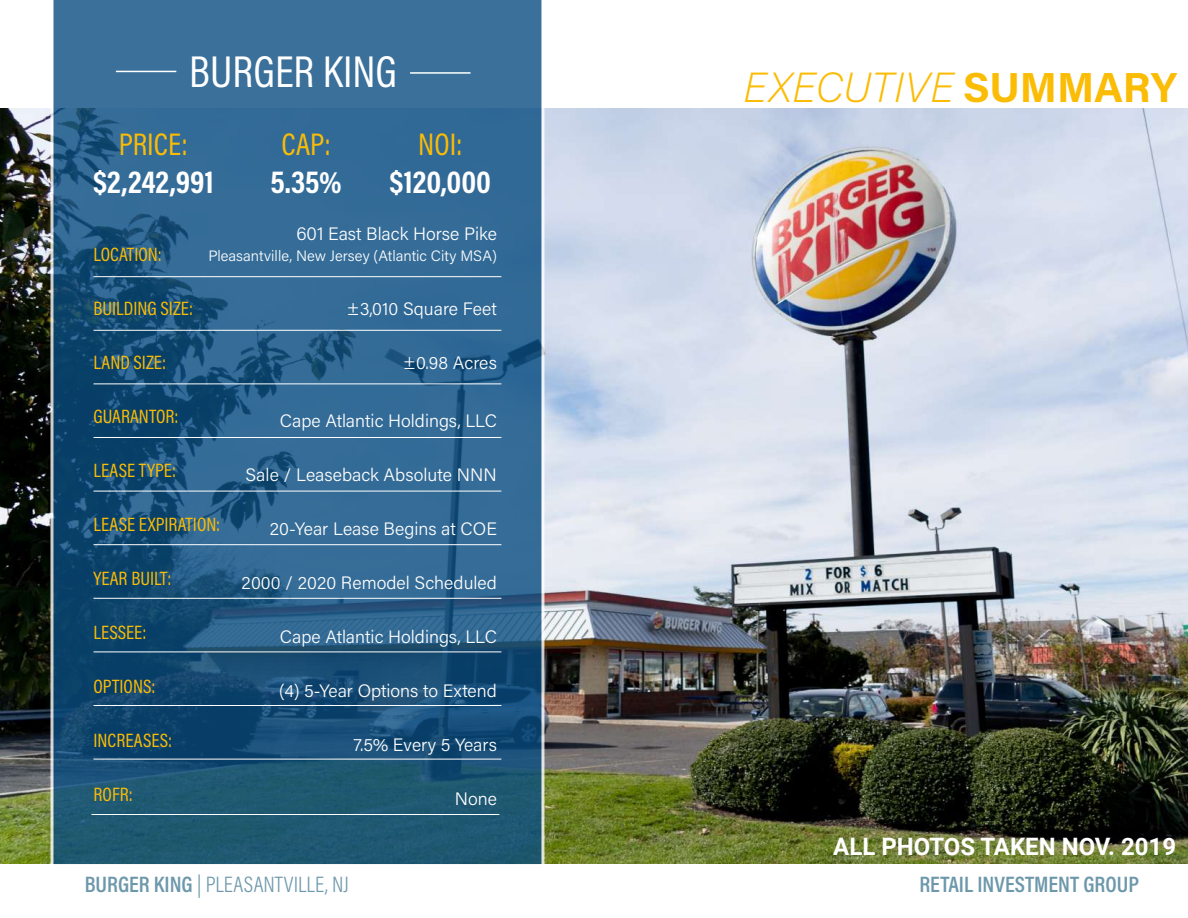
<style>
.page{position:relative;width:1188px;height:918px;background:#fff}
.page>*{position:absolute;margin:0;border:0;box-sizing:border-box;transform-origin:0 0}
.t1{font:45px "Acumin Pro Cond";color:#fff}
.t2{font:italic 200 42px "Acumin Pro";letter-spacing:.015em;color:#fbbc05}
.t3{font:700 31.5px "Acumin Pro Cond";color:#fff}
.t4{font:31.5px "Acumin Pro Cond";color:#fbbc05}
.t5{font:700 24px "Roboto";color:#fff}
.t6{font:300 22.5px "Acumin Pro Cond";letter-spacing:.005em;color:#6d98ab}
.t7{font:600 22.5px "Acumin Pro Cond";color:#6d98ab}
.t8{font:19.5px "Acumin Pro Cond";color:#fbbc05}
.t9{font:300 18px "Acumin Pro";color:#fff}
.t10{font:300 15px "Acumin Pro";color:#fff}
.s1{font-weight:600}
.s2{font-weight:700;font-style:normal}
</style>
<div class="page">
<img style="left:0;top:109px;width:1188px;height:755px">
<svg style="left:50px;top:0;width:494px;height:865px;background:#2a6088"></svg>
<hr style="left:116px;top:71px;width:60px;height:1px;background:#fff">
<hr style="left:410px;top:72px;width:61px;height:2px;background:#fff">
<hr style="left:94px;top:276px;width:407px;height:1px;background:#fff">
<hr style="left:94px;top:330px;width:407px;height:1px;background:#fff">
<hr style="left:94px;top:384px;width:407px;height:1px;background:#fff">
<hr style="left:94px;top:437px;width:407px;height:1px;background:#fff">
<hr style="left:94px;top:491px;width:407px;height:1px;background:#fff">
<hr style="left:94px;top:544px;width:407px;height:1px;background:#fff">
<hr style="left:94px;top:598px;width:407px;height:1px;background:#fff">
<hr style="left:94px;top:652px;width:407px;height:1px;background:#fff">
<hr style="left:94px;top:705px;width:407px;height:1px;background:#fff">
<hr style="left:94px;top:759px;width:407px;height:1px;background:#fff">
<hr style="left:92px;top:814px;width:407px;height:1px;background:#fff">
<h1 class="t1" style="left:189px;top:42px;width:209px">BURGER KING</h1>
<h3 class="t4" style="left:119px;top:124px;width:71px">PRICE:</h3>
<h3 class="t3" style="left:93px;top:161px;width:122px">$2,242,991</h3>
<h3 class="t4" style="left:282px;top:124px;width:51px">CAP:</h3>
<h3 class="t3" style="left:270px;top:161px;width:73px">5.35%</h3>
<h3 class="t4" style="left:418px;top:124px;width:46px">NOI:</h3>
<h3 class="t3" style="left:390px;top:161px;width:103px">$120,000</h3>
<p class="t8" style="left:94px;top:242px;width:70px">LOCATION:</p>
<p class="t8" style="left:94px;top:296px;width:101px">BUILDING SIZE:</p>
<p class="t8" style="left:94px;top:350px;width:74px">LAND SIZE:</p>
<p class="t9" style="left:296px;top:221px;width:202px">601 East Black Horse Pike</p>
<p class="t10" style="left:208px;top:245px;width:290px">Pleasantville, New Jersey (Atlantic City MSA)</p>
<p class="t9" style="left:347px;top:296px;width:152px">±3,010 Square Feet</p>
<p class="t9" style="left:403px;top:350px;width:95px">±0.98 Acres</p>
<p class="t8" style="left:94px;top:404px;width:86px">GUARANTOR:</p>
<p class="t8" style="left:94px;top:458px;width:84px">LEASE TYPE:</p>
<p class="t8" style="left:94px;top:512px;width:128px">LEASE EXPIRATION:</p>
<p class="t8" style="left:94px;top:566px;width:79px">YEAR BUILT:</p>
<p class="t8" style="left:94px;top:620px;width:54px">LESSEE:</p>
<p class="t8" style="left:94px;top:674px;width:63px">OPTIONS:</p>
<p class="t8" style="left:94px;top:728px;width:80px">INCREASES:</p>
<p class="t8" style="left:94px;top:782px;width:41px">ROFR:</p>
<p class="t9" style="left:280px;top:409px;width:219px">Cape Atlantic Holdings, LLC</p>
<p class="t9" style="left:246px;top:463px;width:253px">Sale / Leaseback Absolute NNN</p>
<p class="t9" style="left:270px;top:517px;width:229px">20-Year Lease Begins at COE</p>
<p class="t9" style="left:242px;top:571px;width:257px">2000 / 2020 Remodel Scheduled</p>
<p class="t9" style="left:280px;top:625px;width:219px">Cape Atlantic Holdings, LLC</p>
<p class="t9" style="left:279px;top:679px;width:219px">(4) 5-Year Options to Extend</p>
<p class="t9" style="left:354px;top:733px;width:145px">7.5% Every 5 Years</p>
<p class="t9" style="left:455px;top:787px;width:44px">None</p>
<p class="t6" style="left:85px;top:870px;width:266px"><span class="s1">BURGER KING</span> | PLEASANTVILLE, NJ</p>
<h2 class="t2" style="left:744px;top:58px;width:435px">EXECUTIVE <span class="s2">SUMMARY</span></h2>
<h3 class="t5" style="left:833px;top:829px;width:344px">ALL PHOTOS TAKEN NOV. 2019</h3>
<p class="t7" style="left:920px;top:869px;width:221px">RETAIL INVESTMENT GROUP</p>
</div>
